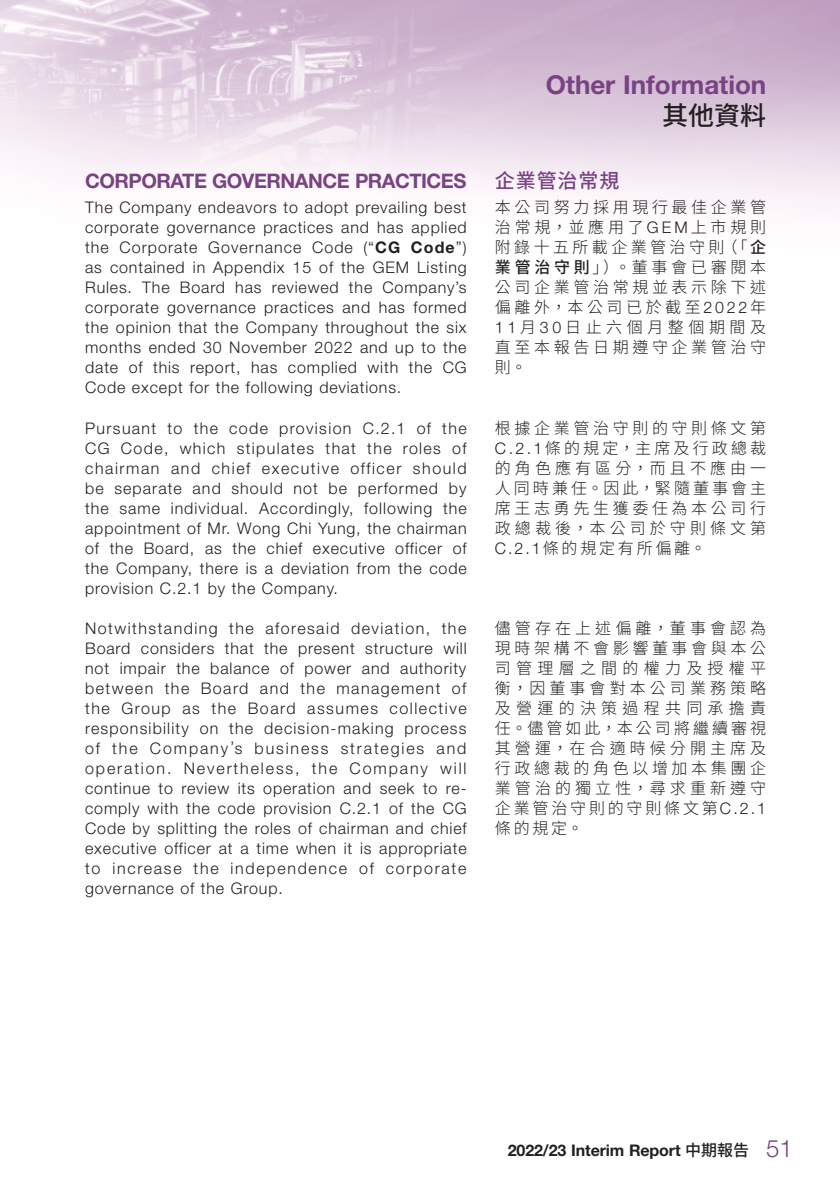
<style>
.page{position:relative;width:840px;height:1191px;background:#fff}
.page>*{position:absolute;margin:0;border:0;box-sizing:border-box;transform-origin:0 0}
.t1{font:700 26px "Helvetica Neue LT Std";color:#794282}
.t2{font:500 26px "Source Han Sans TC";color:#231f20}
.Heading_1{font:700 20px "Helvetica Neue LT Std";letter-spacing:-.025em;color:#794282}
.C_Heading_1{font:500 20px "Source Han Sans TC";letter-spacing:.045em;color:#794282}
.Body_Text{font:300 16px/20px "Helvetica Neue LT Std";letter-spacing:.055em;color:#231f20;text-align:justify}
.C_Body_Text{font:300 16px/20px "Source Han Sans TC";letter-spacing:.225em;color:#231f20;text-align:justify}
.t3{font:700 16px "Helvetica Neue LT Std";letter-spacing:-.005em;color:#231f20}
.s1{font-weight:700}
.s2{font-family:"Helvetica Neue LT Std"}
.s3{font-weight:500}
.s4{font-family:"Source Han Sans TC";font-weight:500}
.s5{font-weight:300;font-size:24px;color:#794282}
</style>
<div class="page">
<img style="left:0;top:0;width:839px;height:208px">
<p class="Heading_1" style="left:85px;top:168px;width:382px">CORPORATE GOVERNANCE PRACTICES</p>
<p class="Body_Text" style="left:85px;top:197px;width:383px">The Company endeavors to adopt prevailing best corporate governance practices and has applied the Corporate Governance Code (“<span class="s1">CG Code</span>”) as contained in Appendix 15 of the GEM Listing Rules. The Board has reviewed the Company’s corporate governance practices and has formed the opinion that the Company throughout the six months ended 30 November 2022 and up to the date of this report, has complied with the CG Code except for the following deviations.</p>
<p class="Body_Text" style="left:85px;top:417px;width:383px">Pursuant to the code provision C.2.1 of the CG Code, which stipulates that the roles of chairman and chief executive officer should be separate and should not be performed by the same individual. Accordingly, following the appointment of Mr. Wong Chi Yung, the chairman of the Board, as the chief executive officer of the Company, there is a deviation from the code provision C.2.1 by the Company.</p>
<p class="Body_Text" style="left:85px;top:617px;width:383px">Notwithstanding the aforesaid deviation, the Board considers that the present structure will not impair the balance of power and authority between the Board and the management of the Group as the Board assumes collective responsibility on the decision-making process of the Company’s business strategies and operation. Nevertheless, the Company will continue to review its operation and seek to re&shy;comply with the code provision C.2.1 of the CG Code by splitting the roles of chairman and chief executive officer at a time when it is appropriate to increase the independence of corporate governance of the Group.</p>
<h1 class="t1" style="left:545px;top:69px;width:222px">Other Information</h1>
<h1 class="t2" style="left:662px;top:101px;width:105px">其他資料</h1>
<p class="C_Heading_1" style="left:494px;top:169px;width:126px">企業管治常規</p>
<p class="C_Body_Text" style="left:494px;top:198px;width:273px">本公司努力採用現行最佳企業管治常規，並應用了<span class="s2">GEM</span>上市規則附錄十五所載企業管治守則（「<span class="s3">企業管治守則</span>」）。董事會已審閱本公司企業管治常規並表示除下述偏離外，本公司已於截至<span class="s2">2022</span>年<span class="s2">11</span>月<span class="s2">30</span>日止六個月整個期間及直至本報告日期遵守企業管治守則。</p>
<p class="C_Body_Text" style="left:494px;top:418px;width:273px">根據企業管治守則的守則條文第<span class="s2">C.2.1</span>條的規定，主席及行政總裁的角色應有區分，而且不應由一人同時兼任。因此，緊隨董事會主席王志勇先生獲委任為本公司行政總裁後，本公司於守則條文第<span class="s2">C.2.1</span>條的規定有所偏離。</p>
<p class="C_Body_Text" style="left:494px;top:618px;width:273px">儘管存在上述偏離，董事會認為現時架構不會影響董事會與本公司管理層之間的權力及授權平衡，因董事會對本公司業務策略及營運的決策過程共同承擔責任。儘管如此，本公司將繼續審視其營運，在合適時候分開主席及行政總裁的角色以增加本集團企業管治的獨立性，尋求重新遵守企業管治守則的守則條文第<span class="s2">C.2.1</span>條的規定。</p>
<p class="t3" style="left:507px;top:1139px;width:286px">2022/23 Interim Report <span class="s4">中期報告</span> <span class="s5">51</span></p>
</div>
